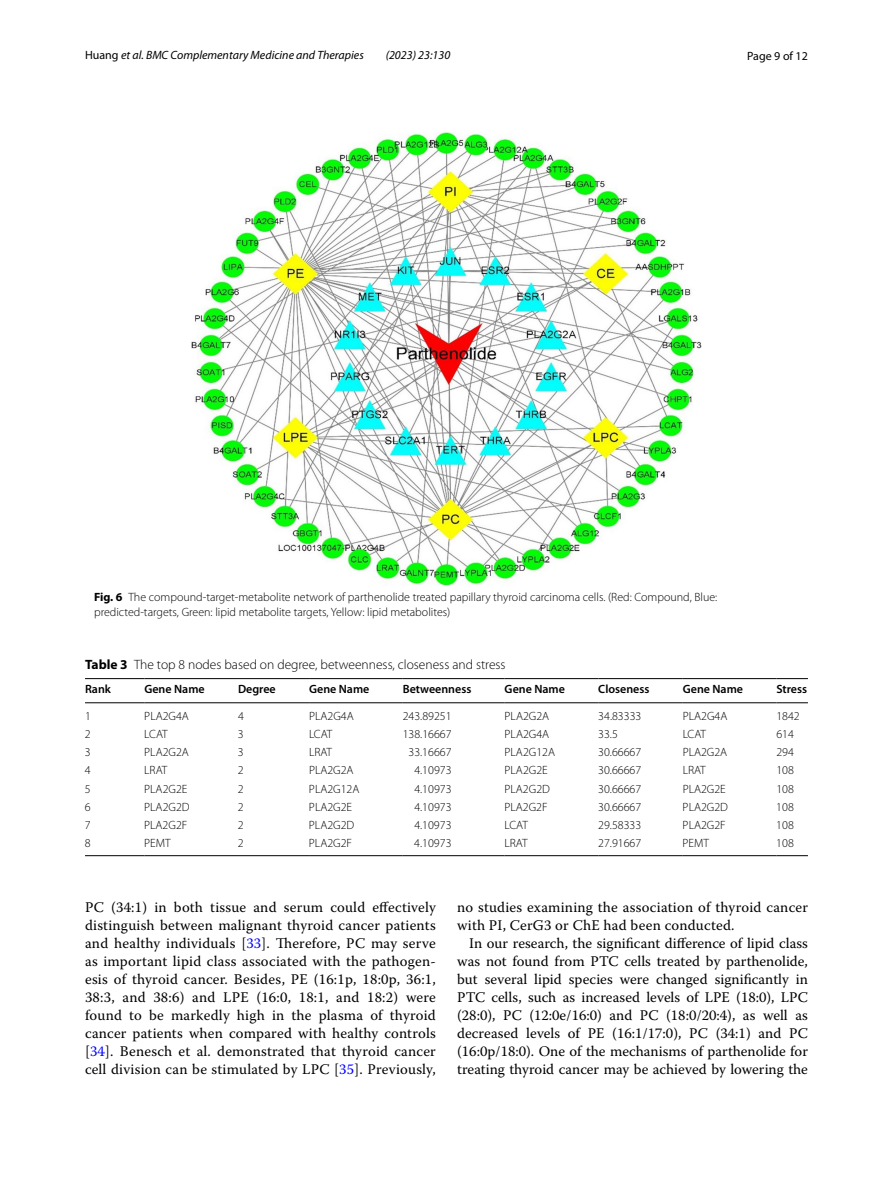
<style>
.page{position:relative;width:893px;height:1187px;background:#fff}
.page>*{position:absolute;margin:0;border:0;box-sizing:border-box;transform-origin:0 0}
.t1{font:14.7px/18px "Warnock Pro";letter-spacing:.015em;color:#000;text-align:justify}
.t2{font:300 13.5px "Myriad Pro";color:#000}
.t3{font:300 12px/15px "Myriad Pro";color:#000}
.t4{font:600 12px "Myriad Pro";color:#000}
.t5{font:italic 12px "Myriad Pro";color:#000}
.t6{font:12px "Myriad Pro";color:#000}
.s1{font-style:normal}
.s2{font-weight:700}
.s3{color:#00f}
</style>
<div class="page">
<img style="left:191px;top:133px;width:511px;height:452px">
<hr style="left:85px;top:678px;width:59px;height:1px;background:#000">
<hr style="left:85px;top:702px;width:59px;height:1px;background:#000">
<hr style="left:144px;top:678px;width:94px;height:1px;background:#000">
<hr style="left:144px;top:702px;width:94px;height:1px;background:#000">
<hr style="left:238px;top:678px;width:71px;height:1px;background:#000">
<hr style="left:238px;top:702px;width:71px;height:1px;background:#000">
<hr style="left:309px;top:678px;width:94px;height:1px;background:#000">
<hr style="left:309px;top:702px;width:94px;height:1px;background:#000">
<hr style="left:403px;top:678px;width:102px;height:1px;background:#000">
<hr style="left:403px;top:702px;width:102px;height:1px;background:#000">
<hr style="left:505px;top:678px;width:93px;height:1px;background:#000">
<hr style="left:505px;top:702px;width:93px;height:1px;background:#000">
<hr style="left:598px;top:678px;width:85px;height:1px;background:#000">
<hr style="left:598px;top:702px;width:85px;height:1px;background:#000">
<hr style="left:683px;top:678px;width:93px;height:1px;background:#000">
<hr style="left:683px;top:702px;width:93px;height:1px;background:#000">
<hr style="left:776px;top:678px;width:32px;height:1px;background:#000">
<hr style="left:776px;top:702px;width:32px;height:1px;background:#000">
<hr style="left:85px;top:855px;width:59px;height:1px;background:#000">
<hr style="left:144px;top:855px;width:94px;height:1px;background:#000">
<hr style="left:238px;top:855px;width:71px;height:1px;background:#000">
<hr style="left:309px;top:855px;width:94px;height:1px;background:#000">
<hr style="left:403px;top:855px;width:102px;height:1px;background:#000">
<hr style="left:505px;top:855px;width:93px;height:1px;background:#000">
<hr style="left:598px;top:855px;width:85px;height:1px;background:#000">
<hr style="left:683px;top:855px;width:93px;height:1px;background:#000">
<hr style="left:776px;top:855px;width:32px;height:1px;background:#000">
<p class="t5" style="left:85px;top:48px;width:280px"><span class="s1">Huang</span> et al. BMC Complementary Medicine and Therapies</p>
<p class="t5" style="left:386px;top:48px;width:66px">(2023) 23:130</p>
<p class="t6" style="left:747px;top:48px;width:62px">Page 9 of 12</p>
<p class="t3" style="left:94px;top:589px;width:625px"><span class="s2">Fig. 6</span> The compound-target-metabolite network of parthenolide treated papillary thyroid carcinoma cells. (Red: Compound, Blue: predicted-targets, Green: lipid metabolite targets, Yellow: lipid metabolites)</p>
<p class="t2" style="left:85px;top:656px;width:422px"><span class="s2">Table 3</span> The top 8 nodes based on degree, betweenness, closeness and stress</p>
<p class="t4" style="left:85px;top:681px;width:28px">Rank</p>
<p class="t4" style="left:144px;top:681px;width:62px">Gene Name</p>
<p class="t4" style="left:238px;top:681px;width:39px">Degree</p>
<p class="t4" style="left:309px;top:681px;width:62px">Gene Name</p>
<p class="t4" style="left:403px;top:681px;width:70px">Betweenness</p>
<p class="t4" style="left:505px;top:681px;width:62px">Gene Name</p>
<p class="t4" style="left:598px;top:681px;width:53px">Closeness</p>
<p class="t4" style="left:683px;top:681px;width:62px">Gene Name</p>
<p class="t4" style="left:776px;top:681px;width:32px">Stress</p>
<p class="t3" style="left:85px;top:708px;width:7px">1</p>
<p class="t3" style="left:144px;top:708px;width:46px">PLA2G4A</p>
<p class="t3" style="left:238px;top:708px;width:7px">4</p>
<p class="t3" style="left:309px;top:708px;width:46px">PLA2G4A</p>
<p class="t3" style="left:403px;top:708px;width:50px">243.89251</p>
<p class="t3" style="left:505px;top:708px;width:46px">PLA2G2A</p>
<p class="t3" style="left:598px;top:708px;width:45px">34.83333</p>
<p class="t3" style="left:683px;top:708px;width:46px">PLA2G4A</p>
<p class="t3" style="left:776px;top:708px;width:25px">1842</p>
<p class="t3" style="left:85px;top:726px;width:7px">2</p>
<p class="t3" style="left:144px;top:726px;width:25px">LCAT</p>
<p class="t3" style="left:238px;top:726px;width:7px">3</p>
<p class="t3" style="left:309px;top:726px;width:25px">LCAT</p>
<p class="t3" style="left:403px;top:726px;width:50px">138.16667</p>
<p class="t3" style="left:505px;top:726px;width:46px">PLA2G4A</p>
<p class="t3" style="left:598px;top:726px;width:21px">33.5</p>
<p class="t3" style="left:683px;top:726px;width:25px">LCAT</p>
<p class="t3" style="left:776px;top:726px;width:19px">614</p>
<p class="t3" style="left:85px;top:745px;width:7px">3</p>
<p class="t3" style="left:144px;top:745px;width:46px">PLA2G2A</p>
<p class="t3" style="left:238px;top:745px;width:7px">3</p>
<p class="t3" style="left:309px;top:745px;width:25px">LRAT</p>
<p class="t3" style="left:408px;top:745px;width:45px">33.16667</p>
<p class="t3" style="left:505px;top:745px;width:52px">PLA2G12A</p>
<p class="t3" style="left:598px;top:745px;width:45px">30.66667</p>
<p class="t3" style="left:683px;top:745px;width:46px">PLA2G2A</p>
<p class="t3" style="left:776px;top:745px;width:19px">294</p>
<p class="t3" style="left:85px;top:763px;width:7px">4</p>
<p class="t3" style="left:144px;top:763px;width:25px">LRAT</p>
<p class="t3" style="left:238px;top:763px;width:7px">2</p>
<p class="t3" style="left:309px;top:763px;width:46px">PLA2G2A</p>
<p class="t3" style="left:414px;top:763px;width:39px">4.10973</p>
<p class="t3" style="left:505px;top:763px;width:45px">PLA2G2E</p>
<p class="t3" style="left:598px;top:763px;width:45px">30.66667</p>
<p class="t3" style="left:683px;top:763px;width:25px">LRAT</p>
<p class="t3" style="left:776px;top:763px;width:19px">108</p>
<p class="t3" style="left:85px;top:781px;width:7px">5</p>
<p class="t3" style="left:144px;top:781px;width:45px">PLA2G2E</p>
<p class="t3" style="left:238px;top:781px;width:7px">2</p>
<p class="t3" style="left:309px;top:781px;width:52px">PLA2G12A</p>
<p class="t3" style="left:414px;top:781px;width:39px">4.10973</p>
<p class="t3" style="left:505px;top:781px;width:47px">PLA2G2D</p>
<p class="t3" style="left:598px;top:781px;width:45px">30.66667</p>
<p class="t3" style="left:683px;top:781px;width:45px">PLA2G2E</p>
<p class="t3" style="left:776px;top:781px;width:19px">108</p>
<p class="t3" style="left:85px;top:799px;width:7px">6</p>
<p class="t3" style="left:144px;top:799px;width:47px">PLA2G2D</p>
<p class="t3" style="left:238px;top:799px;width:7px">2</p>
<p class="t3" style="left:309px;top:799px;width:45px">PLA2G2E</p>
<p class="t3" style="left:414px;top:799px;width:39px">4.10973</p>
<p class="t3" style="left:505px;top:799px;width:45px">PLA2G2F</p>
<p class="t3" style="left:598px;top:799px;width:45px">30.66667</p>
<p class="t3" style="left:683px;top:799px;width:47px">PLA2G2D</p>
<p class="t3" style="left:776px;top:799px;width:19px">108</p>
<p class="t3" style="left:85px;top:817px;width:7px">7</p>
<p class="t3" style="left:144px;top:817px;width:45px">PLA2G2F</p>
<p class="t3" style="left:238px;top:817px;width:7px">2</p>
<p class="t3" style="left:309px;top:817px;width:47px">PLA2G2D</p>
<p class="t3" style="left:414px;top:817px;width:39px">4.10973</p>
<p class="t3" style="left:504px;top:817px;width:25px">LCAT</p>
<p class="t3" style="left:598px;top:817px;width:45px">29.58333</p>
<p class="t3" style="left:683px;top:817px;width:45px">PLA2G2F</p>
<p class="t3" style="left:776px;top:817px;width:19px">108</p>
<p class="t3" style="left:85px;top:835px;width:7px">8</p>
<p class="t3" style="left:144px;top:835px;width:28px">PEMT</p>
<p class="t3" style="left:238px;top:835px;width:7px">2</p>
<p class="t3" style="left:309px;top:835px;width:45px">PLA2G2F</p>
<p class="t3" style="left:414px;top:835px;width:39px">4.10973</p>
<p class="t3" style="left:504px;top:835px;width:25px">LRAT</p>
<p class="t3" style="left:598px;top:835px;width:45px">27.91667</p>
<p class="t3" style="left:683px;top:835px;width:28px">PEMT</p>
<p class="t3" style="left:776px;top:835px;width:19px">108</p>
<p class="t1" style="left:85px;top:897px;width:352px">PC (34:1) in both tissue and serum could effectively distinguish between malignant thyroid cancer patients and healthy individuals [<span class="s3">33</span>]. Therefore, PC may serve as important lipid class associated with the pathogen&shy;esis of thyroid cancer. Besides, PE (16:1p, 18:0p, 36:1, 38:3, and 38:6) and LPE (16:0, 18:1, and 18:2) were found to be markedly high in the plasma of thyroid cancer patients when compared with healthy controls [<span class="s3">34</span>]. Benesch et al. demonstrated that thyroid cancer cell division can be stimulated by LPC [<span class="s3">35</span>]. Previously,</p>
<p class="t1" style="left:457px;top:897px;width:352px">no studies examining the association of thyroid cancer with PI, CerG3 or ChE had been conducted.</p>
<p class="t1" style="left:457px;top:933px;width:352px;text-indent:12px">In our research, the significant difference of lipid class was not found from PTC cells treated by parthenolide, but several lipid species were changed significantly in PTC cells, such as increased levels of LPE (18:0), LPC (28:0), PC (12:0e/16:0) and PC (18:0/20:4), as well as decreased levels of PE (16:1/17:0), PC (34:1) and PC (16:0p/18:0). One of the mechanisms of parthenolide for treating thyroid cancer may be achieved by lowering the</p>
</div>
